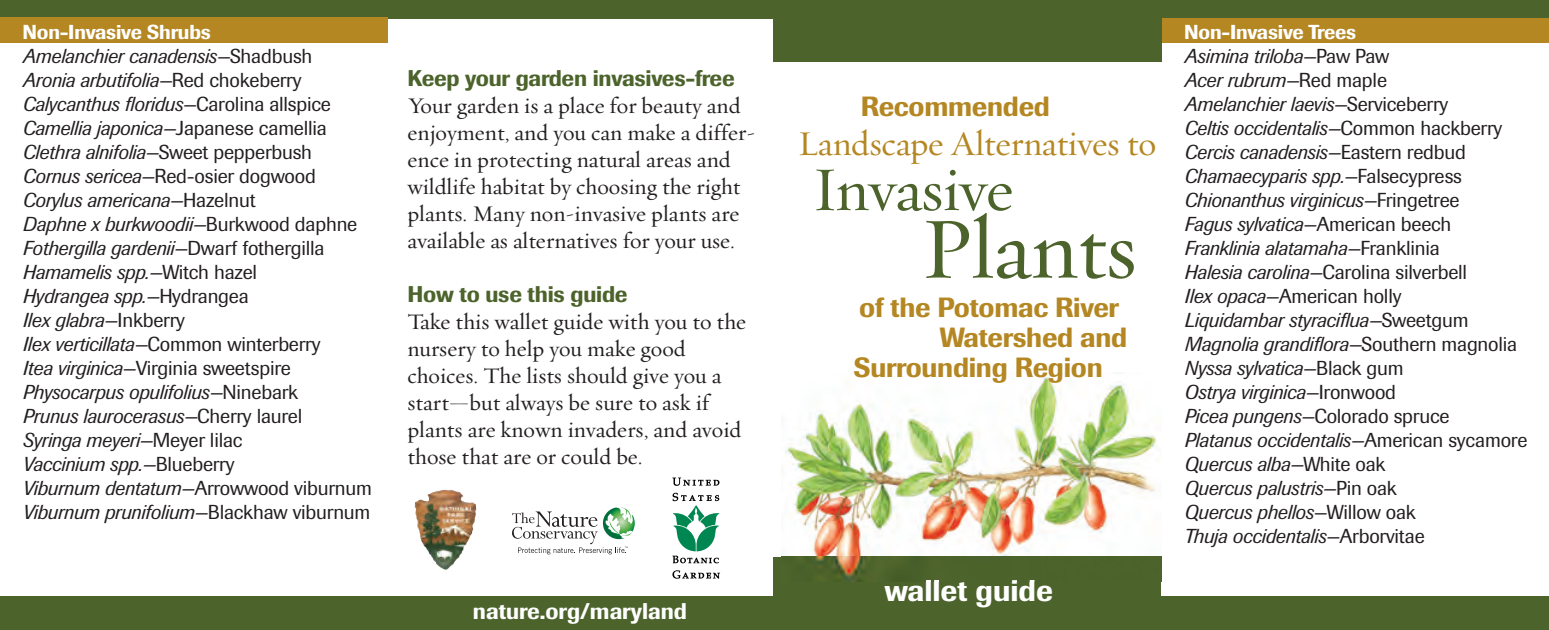
<style>
.page{position:relative;width:1549px;height:630px;background:#fff}
.page>*{position:absolute;margin:0;border:0;box-sizing:border-box;transform-origin:0 0}
.t1{font:87.5px "Oakleaf";letter-spacing:-.01em;color:#4c632b}
.t2{font:62.5px "Oakleaf";letter-spacing:-.01em;color:#4c632b}
.t3{font:35px "Oakleaf";letter-spacing:-.01em;color:#b48723}
.t4{font:500 30px "Imago";color:#fff}
.t5{font:500 27.5px "Imago";letter-spacing:-.01em;color:#b48723}
.t6{font:22.5px/27px "Oakleaf";color:#231f20}
.t7{font:500 22.5px "Imago";letter-spacing:-.01em;color:#4c632b}
.t8{font:500 22.5px "Imago";color:#fff}
.t9{font:italic 20px/24px "Imago";letter-spacing:-.01em;color:#231f20}
.s1{font-weight:500;font-style:normal;color:#fff}
.s2{font-style:normal}
</style>
<div class="page">
<div style="left:0;top:0;width:1548px;height:19px;background:#4c632b"></div>
<div style="left:0;top:596px;width:1548px;height:34px;background:#4c632b"></div>
<div style="left:0;top:17px;width:387px;height:25px;background:#b48723"></div>
<div style="left:1161px;top:18px;width:387px;height:24px;background:#b48723"></div>
<div style="left:773px;top:0;width:388px;height:62px;background:#4c632b"></div>
<div style="left:773px;top:557px;width:388px;height:73px;background:#4c632b"></div>
<img style="left:414px;top:489px;width:56px;height:81px">
<svg style="left:672px;top:478px;width:47px;height:8px"></svg>
<svg style="left:672px;top:570px;width:48px;height:9px"></svg>
<svg style="left:672px;top:493px;width:47px;height:70px"></svg>
<svg style="left:512px;top:507px;width:122px;height:47px"></svg>
<img style="left:781px;top:372px;width:381px;height:209px">
<img style="left:925px;top:580px;width:110px;height:1px">
<p class="t9" style="left:23px;top:22px;width:351px"><span class="s1">Non-Invasive Shrubs<br></span>Amelanchier canadensis—<span class="s2">Shadbush<br></span>Aronia arbutifolia—<span class="s2">Red chokeberry </span>Calycanthus floridus—<span class="s2">Carolina allspice </span>Camellia japonica—<span class="s2">Japanese camellia </span>Clethra alnifolia—<span class="s2">Sweet pepperbush </span>Cornus sericea—<span class="s2">Red-osier dogwood </span>Corylus americana—<span class="s2">Hazelnut<br></span>Daphne x burkwoodii—<span class="s2">Burkwood daphne </span>Fothergilla gardenii—<span class="s2">Dwarf fothergilla </span>Hamamelis spp.—<span class="s2">Witch hazel<br></span>Hydrangea spp.—<span class="s2">Hydrangea<br></span>Ilex glabra—<span class="s2">Inkberry<br></span>Ilex verticillata—<span class="s2">Common winterberry<br></span>Itea virginica—<span class="s2">Virginia sweetspire </span>Physocarpus opulifolius—<span class="s2">Ninebark<br></span>Prunus laurocerasus—<span class="s2">Cherry laurel<br></span>Syringa meyeri—<span class="s2">Meyer lilac<br></span>Vaccinium spp.—<span class="s2">Blueberry<br></span>Viburnum dentatum—<span class="s2">Arrowwood viburnum </span>Viburnum prunifolium—<span class="s2">Blackhaw viburnum</span></p>
<p class="t7" style="left:407px;top:70px;width:329px">Keep your garden invasives-free</p>
<p class="t6" style="left:407px;top:92px;width:349px">Your garden is a place for beauty and enjoyment, and you can make a differ&shy;ence in protecting natural areas and wildlife habitat by choosing the right plants. Many non-invasive plants are available as alternatives for your use.</p>
<p class="t7" style="left:407px;top:286px;width:222px">How to use this guide</p>
<p class="t6" style="left:407px;top:308px;width:340px">Take this wallet guide with you to the nursery to help you make good choices. The lists should give you a start—but always be sure to ask if plants are known invaders, and avoid those that are or could be.</p>
<p class="t8" style="left:473px;top:603px;width:215px">nature.org/maryland</p>
<h3 class="t5" style="left:860px;top:90px;width:191px">Recommended</h3>
<h3 class="t3" style="left:797px;top:122px;width:360px">Landscape Alternatives to</h3>
<h2 class="t2" style="left:811px;top:152px;width:204px">Invasive</h2>
<h1 class="t1" style="left:920px;top:196px;width:218px">Plants</h1>
<h3 class="t5" style="left:859px;top:291px;width:261px">of the Potomac River</h3>
<h3 class="t5" style="left:939px;top:321px;width:189px">Watershed and</h3>
<h3 class="t5" style="left:853px;top:351px;width:251px">Surrounding Region</h3>
<h3 class="t4" style="left:884px;top:580px;width:170px">wallet guide</h3>
<p class="t9" style="left:1183px;top:22px;width:344px"><span class="s1">Non-Invasive Trees<br></span>Asimina triloba—<span class="s2">Paw Paw<br></span>Acer rubrum—<span class="s2">Red maple<br></span>Amelanchier laevis—<span class="s2">Serviceberry<br></span>Celtis occidentalis—<span class="s2">Common hackberry<br></span>Cercis canadensis—<span class="s2">Eastern redbud<br></span>Chamaecyparis spp.—<span class="s2">Falsecypress<br></span>Chionanthus virginicus—<span class="s2">Fringetree<br></span>Fagus sylvatica—<span class="s2">American beech<br></span>Franklinia alatamaha—<span class="s2">Franklinia<br></span>Halesia carolina—<span class="s2">Carolina silverbell<br></span>Ilex opaca—<span class="s2">American holly<br></span>Liquidambar styraciflua—<span class="s2">Sweetgum<br></span>Magnolia grandiflora—<span class="s2">Southern magnolia<br></span>Nyssa sylvatica—<span class="s2">Black gum<br></span>Ostrya virginica—<span class="s2">Ironwood<br></span>Picea pungens—<span class="s2">Colorado spruce<br></span>Platanus occidentalis—<span class="s2">American sycamore<br></span>Quercus alba—<span class="s2">White oak<br></span>Quercus palustris—<span class="s2">Pin oak<br></span>Quercus phellos—<span class="s2">Willow oak<br></span>Thuja occidentalis—<span class="s2">Arborvitae</span></p>
</div>
